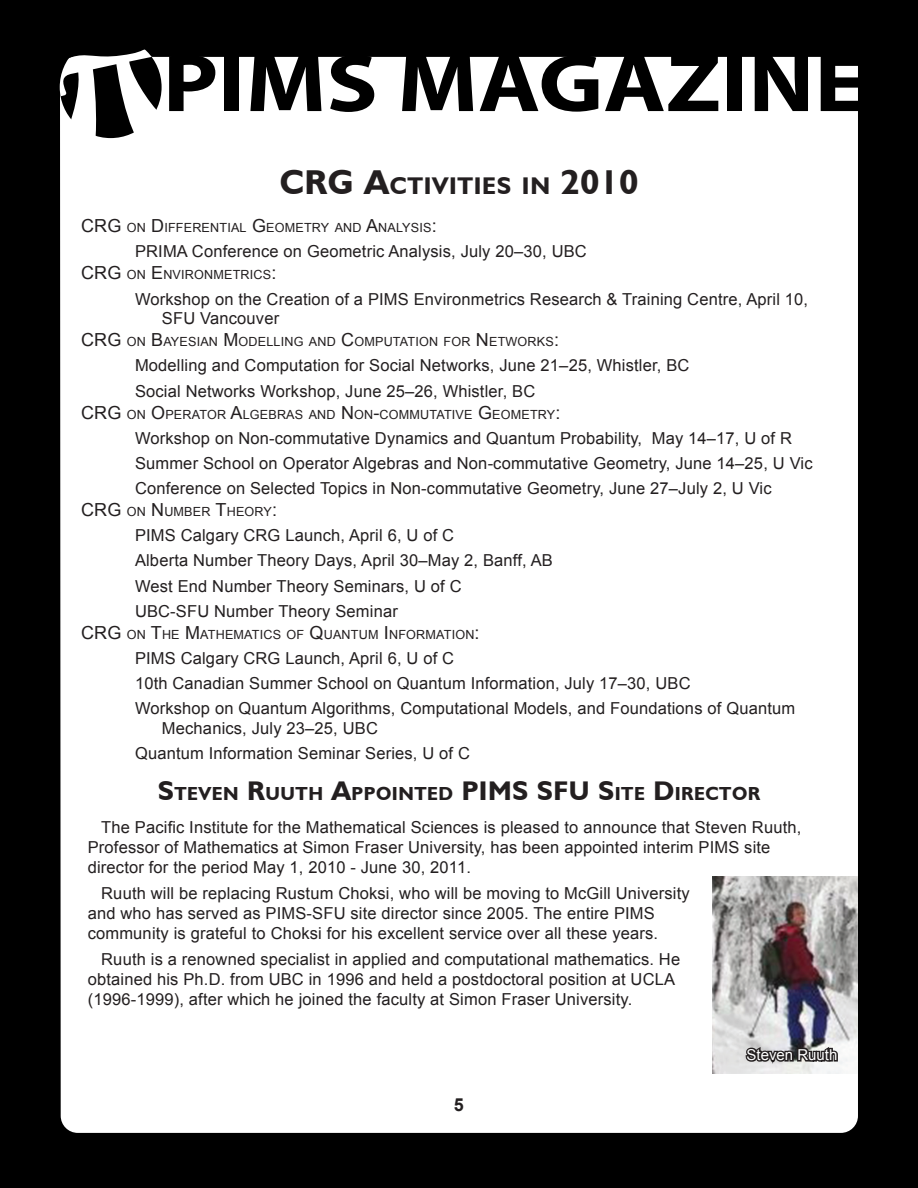
<style>
.page{position:relative;width:918px;height:1188px;background:#000}
.page>*{position:absolute;margin:0;border:0;box-sizing:border-box;transform-origin:0 0}
.t1{font:700 82.2px "Myriad";color:#000;scale:1.16 1}
.t2{font:700 24.15px "Humanist 521 BT";letter-spacing:.03em;color:#231f20}
.t3{font:700 18.9px "Humanist 521 BT";letter-spacing:.03em;color:#231f20}
.t4{font:700 18px "Arial";color:#231f20}
.t5{font:16.5px/25.2px "Arial";letter-spacing:.01em;color:#231f20}
.t6{font:15px "Arial";color:#fff}
.t7{font:12.6px "Arial";letter-spacing:.015em;color:#231f20}
.s1{font-size:34.5px}
.s2{font-size:18px}
.s3{font-size:27px}
</style>
<div class="page">
<div style="left:60px;top:57px;width:798px;height:1076px;background:#fff"></div>
<svg style="left:60px;top:49px;width:102px;height:89px"></svg>
<img style="left:713px;top:876px;width:145px;height:198px">
<svg style="left:744px;top:1028px;width:95px;height:42px;background:#98989d"></svg>
<h1 class="t1" style="left:163px;top:41px;width:607px">PIMS MAGAZINE</h1>
<h2 class="t2" style="left:280px;top:170px;width:360px"><span class="s1">CRG A</span>CTIVITIES IN <span class="s1">2010</span></h2>
<p class="t7" style="left:81px;top:220px;width:357px"><span class="s2">CRG</span> ON <span class="s2">D</span>IFFERENTIAL <span class="s2">G</span>EOMETRY AND <span class="s2">A</span>NALYSIS<span class="s2">:</span></p>
<p class="t5" style="left:135px;top:239px;width:453px">PRIMA Conference on Geometric Analysis, July 20–30, UBC</p>
<p class="t7" style="left:81px;top:267px;width:197px"><span class="s2">CRG</span> ON <span class="s2">E</span> NVIRONMETRICS<span class="s2">:</span></p>
<p class="t5" style="left:162px;top:289px;width:648px;line-height:19.8px;text-indent:-27px">Workshop on the Creation of a PIMS Environmetrics Research &amp; Training Centre, April 10,<br>SFU Vancouver</p>
<p class="t7" style="left:81px;top:334px;width:480px"><span class="s2">CRG</span> ON <span class="s2">B</span>AYESIAN <span class="s2">M</span> ODELLING AND <span class="s2">C</span>OMPUTATION FOR <span class="s2">N</span> ETWORKS<span class="s2">:</span></p>
<p class="t5" style="left:135px;top:353px;width:556px">Modelling and Computation for Social Networks, June 21–25, Whistler, BC<br>Social Networks Workshop, June 25–26, Whistler, BC</p>
<p class="t7" style="left:81px;top:406px;width:481px"><span class="s2">CRG</span> ON <span class="s2">O</span>PERATOR <span class="s2">A</span>LGEBRAS AND <span class="s2">N</span> ON<span class="s2">-</span>COMMUTATIVE <span class="s2">G</span>EOMETRY<span class="s2">:</span></p>
<p class="t5" style="left:135px;top:426px;width:679px">Workshop on Non-commutative Dynamics and Quantum Probability, May 14–17, U of R<br>Summer School on Operator Algebras and Non-commutative Geometry, June 14–25, U Vic<br>Conference on Selected Topics in Non-commutative Geometry, June 27–July 2, U Vic</p>
<p class="t7" style="left:81px;top:503px;width:198px"><span class="s2">CRG</span> ON <span class="s2">N</span> UMBER <span class="s2">T</span>HEORY<span class="s2">:</span></p>
<p class="t5" style="left:135px;top:523px;width:419px">PIMS Calgary CRG Launch, April 6, U of C<br>Alberta Number Theory Days, April 30–May 2, Banff, AB West End Number Theory Seminars, U of C<br>UBC-SFU Number Theory Seminar</p>
<p class="t7" style="left:81px;top:626px;width:400px"><span class="s2">CRG</span> ON <span class="s2">T</span>HE <span class="s2">M</span>ATHEMATICS OF <span class="s2">Q</span>UANTUM <span class="s2">I</span> NFORMATION<span class="s2">:</span></p>
<p class="t5" style="left:135px;top:646px;width:662px">PIMS Calgary CRG Launch, April 6, U of C<br>10th Canadian Summer School on Quantum Information, July 17–30, UBC<br>Workshop on Quantum Algorithms, Computational Models, and Foundations of Quantum</p>
<p class="t5" style="left:135px;top:716px;width:337px;text-indent:27px">Mechanics, July 23–25, UBC<br>Quantum Information Seminar Series, U of C</p>
<p class="t3" style="left:158px;top:782px;width:604px"><span class="s3">S</span>TEVEN <span class="s3">R</span>UUTH <span class="s3">A</span>PPOINTED <span class="s3">PIMS SFU S</span>ITE <span class="s3">D</span>IRECTOR</p>
<p class="t5" style="left:88px;top:818px;width:715px;line-height:19.8px;text-indent:13px">The Pacific Institute for the Mathematical Sciences is pleased to announce that Steven Ruuth,<br>Professor of Mathematics at Simon Fraser University, has been appointed interim PIMS site director for the period May 1, 2010 - June 30, 2011.</p>
<p class="t5" style="left:88px;top:884px;width:604px;line-height:19.8px;text-indent:13px">Ruuth will be replacing Rustum Choksi, who will be moving to McGill University and who has served as PIMS-SFU site director since 2005. The entire PIMS community is grateful to Choksi for his excellent service over all these years.</p>
<p class="t5" style="left:88px;top:950px;width:594px;line-height:19.8px;text-indent:13px">Ruuth is a renowned specialist in applied and computational mathematics. He obtained his Ph.D. from UBC in 1996 and held a postdoctoral position at UCLA (1996-1999), after which he joined the faculty at Simon Fraser University.</p>
<p class="t4" style="left:454px;top:1093px;width:12px">5</p>
<p class="t6" style="left:747px;top:1045px;width:92px">Steven Ruuth</p>
</div>
